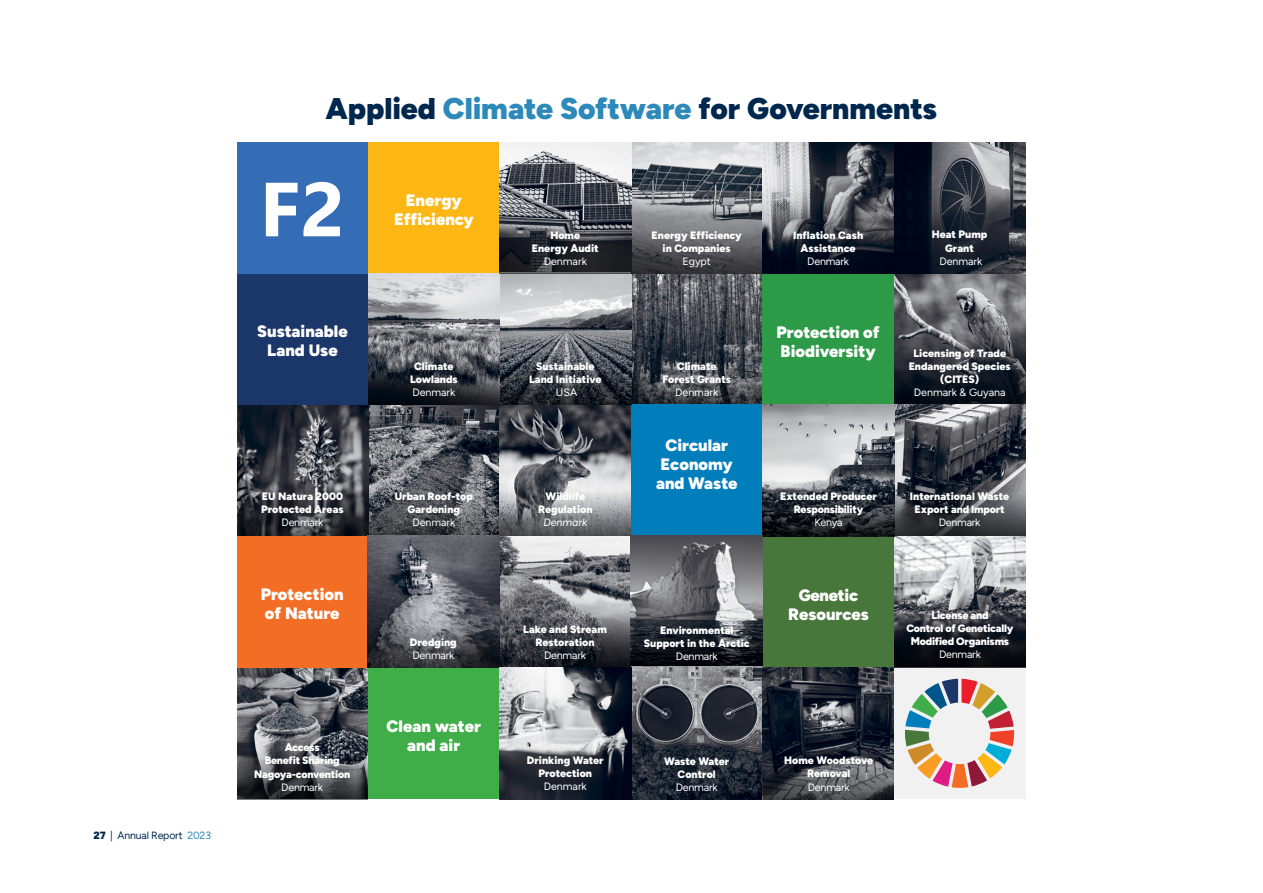
<style>
.page{position:relative;width:1263px;height:893px;background:#fff}
.page>*{position:absolute;margin:0;border:0;box-sizing:border-box;transform-origin:0 0}
.t1{font:900 30px "Figtree";letter-spacing:-.005em;color:#00274e}
.t2{font:900 16.5px/18.9px "Figtree";color:#fff;text-align:center}
.t3{font:900 10.65px/13px "Figtree";color:#fff;text-align:center}
.t4{font:900 10.65px/13px "Figtree";letter-spacing:-.02em;color:#fff;text-align:center}
.t5{font:10.65px "Figtree";letter-spacing:-.02em;color:#fff}
.t6{font:10.65px "Figtree";color:#fff}
.t7{font:italic 10.65px "Figtree";color:#fff}
.t8{font:10.5px "Figtree";letter-spacing:-.015em;color:#00274e}
.s1{font-weight:900}
.s2{color:#2c89b9}
</style>
<div class="page">
<img style="left:894px;top:274px;width:132px;height:50px">
<svg style="left:894px;top:324px;width:132px;height:81px;background:#31353d"></svg>
<div style="left:894px;top:668px;width:146px;height:131px;background:#f1f1f2"></div>
<svg style="left:905px;top:679px;width:109px;height:109px"></svg>
<img style="left:368px;top:405px;width:131px;height:20px">
<svg style="left:368px;top:425px;width:131px;height:111px;background:#595b62"></svg>
<img style="left:631px;top:274px;width:131px;height:40px">
<svg style="left:631px;top:314px;width:131px;height:91px;background:#3d434b"></svg>
<img style="left:499px;top:405px;width:132px;height:131px">
<svg style="left:500px;top:434px;width:131px;height:102px;background:#7c7e83"></svg>
<div style="left:762px;top:273px;width:132px;height:132px;background:#2d9a47"></div>
<img style="left:237px;top:668px;width:131px;height:23px">
<svg style="left:237px;top:691px;width:131px;height:15px;background:#50555e"></svg>
<svg style="left:237px;top:706px;width:131px;height:93px;background:#4e5056"></svg>
<div style="left:631px;top:405px;width:132px;height:131px;background:#007dbb"></div>
<div style="left:763px;top:536px;width:131px;height:132px;background:#48773c"></div>
<svg style="left:894px;top:405px;width:132px;height:17px;background:#8c8e92"></svg>
<svg style="left:894px;top:422px;width:132px;height:18px;background:#595a61"></svg>
<svg style="left:894px;top:440px;width:132px;height:96px;background:#3a3e46"></svg>
<svg style="left:894px;top:536px;width:132px;height:32px"></svg>
<svg style="left:894px;top:568px;width:132px;height:10px"></svg>
<svg style="left:894px;top:578px;width:132px;height:90px;background:#44474e"></svg>
<img style="left:763px;top:404px;width:131px;height:19px">
<svg style="left:763px;top:423px;width:131px;height:113px;background:#73767b"></svg>
<div style="left:368px;top:667px;width:132px;height:132px;background:#3fae49"></div>
<div style="left:237px;top:535px;width:131px;height:133px;background:#f36e24"></div>
<div style="left:499px;top:536px;width:132px;height:132px;background:#f1f1f2"></div>
<svg style="left:499px;top:553px;width:132px;height:23px"></svg>
<svg style="left:499px;top:576px;width:132px;height:92px;background:#5b5c62"></svg>
<img style="left:631px;top:536px;width:132px;height:132px">
<svg style="left:631px;top:569px;width:132px;height:23px;background:#89888d"></svg>
<svg style="left:631px;top:592px;width:132px;height:75px;background:#46494f"></svg>
<img style="left:237px;top:405px;width:131px;height:26px">
<svg style="left:237px;top:431px;width:131px;height:105px;background:#41434a"></svg>
<svg style="left:631px;top:667px;width:131px;height:132px;background:#3e424c"></svg>
<img style="left:368px;top:536px;width:131px;height:38px">
<svg style="left:368px;top:574px;width:131px;height:93px;background:#56575f"></svg>
<img style="left:762px;top:668px;width:132px;height:131px">
<svg style="left:763px;top:704px;width:131px;height:95px;background:#333842"></svg>
<svg style="left:500px;top:274px;width:131px;height:27px;background:#c5c6c9"></svg>
<svg style="left:500px;top:301px;width:131px;height:104px;background:#64676d"></svg>
<div style="left:368px;top:142px;width:132px;height:132px;background:#fdb714"></div>
<div style="left:237px;top:272px;width:131px;height:133px;background:#1b3668"></div>
<img style="left:631px;top:142px;width:395px;height:132px">
<svg style="left:631px;top:178px;width:131px;height:96px;background:#63656b"></svg>
<img style="left:368px;top:274px;width:132px;height:37px">
<svg style="left:368px;top:311px;width:132px;height:94px;background:#54565d"></svg>
<div style="left:500px;top:142px;width:131px;height:130px;background:#f1f1f2"></div>
<svg style="left:500px;top:162px;width:118px;height:18px"></svg>
<svg style="left:500px;top:180px;width:131px;height:94px;background:#43464d"></svg>
<img style="left:500px;top:668px;width:131px;height:131px">
<div style="left:237px;top:142px;width:131px;height:132px;background:#346db6"></div>
<svg style="left:266px;top:182px;width:74px;height:54px"></svg>
<div style="left:1026px;top:131px;width:24px;height:673px;background:#fff"></div>
<p class="t8" style="left:94px;top:829px;width:119px"><span class="s1">27</span> | Annual Report <span class="s2">2023</span></p>
<h1 class="t1" style="left:326px;top:90px;width:613px">Applied <span class="s2">Climate Software</span> for Governments</h1>
<h2 class="t2" style="left:394px;top:191px;width:81px">Energy<br>Efficiency</h2>
<p class="t3" style="left:532px;top:228px;width:68px">Home<br>Energy Audit</p>
<p class="t6" style="left:544px;top:255px;width:45px">Denmark</p>
<p class="t3" style="left:652px;top:228px;width:92px">Energy Efficiency in Companies</p>
<p class="t5" style="left:682px;top:255px;width:30px">Egypt</p>
<p class="t3" style="left:793px;top:228px;width:72px">Inflation Cash<br>Assistance</p>
<p class="t5" style="left:807px;top:255px;width:43px">Denmark</p>
<p class="t3" style="left:932px;top:228px;width:57px">Heat Pump<br>Grant</p>
<p class="t6" style="left:939px;top:255px;width:45px">Denmark</p>
<h2 class="t2" style="left:257px;top:321px;width:92px">Sustainable<br>Land Use</h2>
<p class="t3" style="left:410px;top:360px;width:49px">Climate<br>Lowlands</p>
<p class="t6" style="left:412px;top:386px;width:45px">Denmark</p>
<p class="t3" style="left:529px;top:359px;width:74px">Sustainable<br>Land Initiative</p>
<p class="t5" style="left:556px;top:386px;width:23px">USA</p>
<p class="t3" style="left:662px;top:360px;width:70px">Climate<br>Forest Grants</p>
<p class="t6" style="left:675px;top:387px;width:45px">Denmark</p>
<h2 class="t2" style="left:776px;top:322px;width:105px;text-align:left">Protection of<br>Biodiversity</h2>
<p class="t3" style="left:909px;top:347px;width:104px">Licensing of Trade<br>Endangered Species (CITES)</p>
<p class="t6" style="left:914px;top:387px;width:93px">Denmark &amp; Guyana</p>
<h2 class="t2" style="left:656px;top:435px;width:83px">Circular<br>Economy and Waste</h2>
<p class="t3" style="left:261px;top:489px;width:84px;text-align:left">EU Natura 2000<br>Protected Areas</p>
<p class="t5" style="left:282px;top:516px;width:43px">Denmark</p>
<p class="t3" style="left:395px;top:489px;width:80px">Urban Roof-top<br>Gardening</p>
<p class="t6" style="left:412px;top:516px;width:45px">Denmark</p>
<p class="t3" style="left:538px;top:489px;width:56px">Wildlife<br>Regulation</p>
<p class="t7" style="left:543px;top:516px;width:45px">Denmark</p>
<p class="t3" style="left:780px;top:489px;width:98px">Extended Producer<br>Responsibility</p>
<p class="t5" style="left:814px;top:516px;width:30px">Kenya</p>
<p class="t3" style="left:910px;top:489px;width:101px">International Waste<br>Export and Import</p>
<p class="t5" style="left:939px;top:516px;width:43px">Denmark</p>
<h2 class="t2" style="left:261px;top:585px;width:84px;text-align:left">Protection of Nature</h2>
<p class="t3" style="left:410px;top:635px;width:48px">Dredging</p>
<p class="t5" style="left:412px;top:649px;width:43px">Denmark</p>
<p class="t3" style="left:523px;top:622px;width:85px">Lake and Stream<br>Restoration</p>
<p class="t5" style="left:544px;top:649px;width:43px">Denmark</p>
<p class="t3" style="left:644px;top:623px;width:108px">Environmental<br>Support in the Arctic</p>
<p class="t5" style="left:676px;top:650px;width:43px">Denmark</p>
<h2 class="t2" style="left:788px;top:585px;width:82px">Genetic<br>Resources</h2>
<p class="t4" style="left:906px;top:609px;width:109px">License and<br>Control of Genetically<br>Modified Organisms</p>
<p class="t5" style="left:939px;top:649px;width:43px">Denmark</p>
<p class="t4" style="left:254px;top:741px;width:98px">Access<br>Benefit Sharing<br>Nagoya-convention</p>
<p class="t5" style="left:281px;top:781px;width:43px">Denmark</p>
<h2 class="t2" style="left:387px;top:717px;width:96px">Clean water and air</h2>
<p class="t3" style="left:527px;top:753px;width:78px">Drinking Water<br>Protection</p>
<p class="t6" style="left:544px;top:780px;width:45px">Denmark</p>
<p class="t3" style="left:664px;top:754px;width:67px">Waste Water<br>Control</p>
<p class="t5" style="left:676px;top:781px;width:43px">Denmark</p>
<p class="t3" style="left:784px;top:754px;width:91px">Home Woodstove<br>Removal</p>
<p class="t5" style="left:808px;top:781px;width:43px">Denmark</p>
</div>
